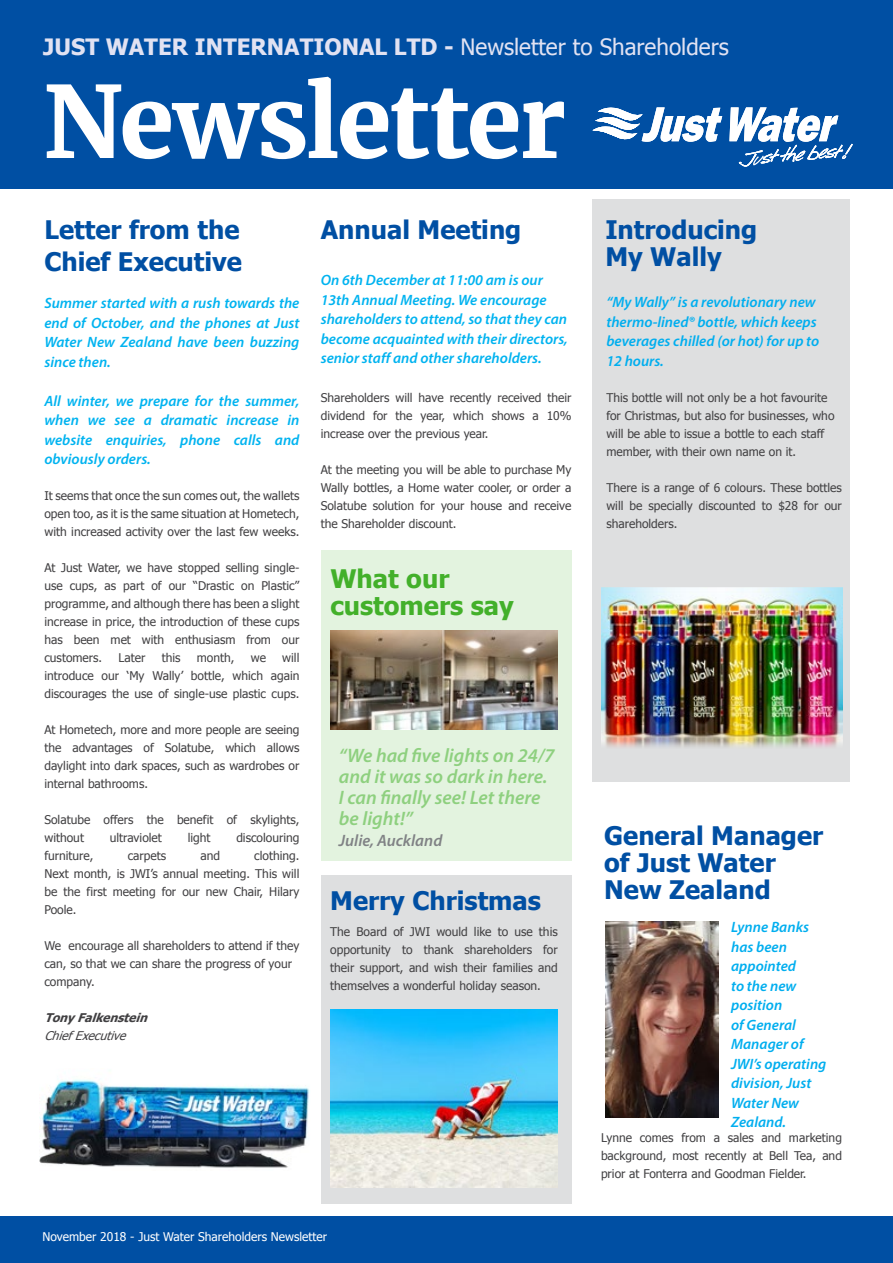
<style>
.page{position:relative;width:893px;height:1263px;background:#fff}
.page>*{position:absolute;margin:0;border:0;box-sizing:border-box;transform-origin:0 0}
.t1{font:700 99px "Merriweather";letter-spacing:-.025em;color:#fff}
.t2{font:700 25.5px/27px "Tahoma";color:#004fa3}
.t3{font:700 25.5px/27px "Tahoma";color:#43b02a}
.t4{font:700 22.5px "Tahoma";color:#e1e2f2}
.t5{font:italic 600 19.5px/21px "Myriad Pro";color:#8ed07f}
.t6{font:italic 600 16.5px "Myriad Pro";color:#808285}
.t7{font:italic 600 15px/19.5px "Myriad Pro";color:#00b3f0;text-align:justify}
.t8{font:italic 600 15px/19.5px "Myriad Pro";color:#00aeef}
.t9{font:12px/18px "Tahoma";color:#414042;text-align:justify}
.t10{font:12px "Tahoma";color:#fff}
.t11{font:italic 700 12px "Tahoma";color:#414042}
.t12{font:italic 12px "Tahoma";color:#414042}
.s1{font-weight:400}
</style>
<div class="page">
<div style="left:0;top:1216px;width:893px;height:47px;background:#004fa3"></div>
<div style="left:592px;top:199px;width:258px;height:582px;background:#dedfe0"></div>
<div style="left:0;top:0;width:893px;height:188px;background:#004fa3"></div>
<div style="left:321px;top:875px;width:250px;height:328px;background:#dedfe0"></div>
<div style="left:321px;top:550px;width:251px;height:310px;background:#e3f3df"></div>
<img style="left:39px;top:1079px;width:271px;height:89px">
<img style="left:606px;top:921px;width:112px;height:196px">
<svg style="left:592px;top:107px;width:130px;height:35px"></svg>
<svg style="left:729px;top:107px;width:124px;height:60px"></svg>
<img style="left:601px;top:588px;width:241px;height:159px">
<img style="left:330px;top:1010px;width:228px;height:177px">
<img style="left:330px;top:630px;width:228px;height:100px">
<h3 class="t4" style="left:43px;top:31px;width:687px">JUST WATER INTERNATIONAL LTD - <span class="s1">Newsletter to Shareholders</span></h3>
<h1 class="t1" style="left:43px;top:61px;width:524px">Newsletter</h1>
<h2 class="t2" style="left:44px;top:213px;width:199px;line-height:31.5px">Letter from the<br>Chief Executive</h2>
<p class="t7" style="left:44px;top:293px;width:257px">Summer started with a rush towards the end of October, and the phones at Just Water New Zealand have been buzzing since then.</p>
<p class="t7" style="left:44px;top:391px;width:257px">All winter, we prepare for the summer, when we see a dramatic increase in website enquiries, phone calls and obviously orders.</p>
<p class="t9" style="left:44px;top:486px;width:257px">It seems that once the sun comes out, the wallets open too, as it is the same situation at Hometech, with increased activity over the last few weeks.</p>
<p class="t9" style="left:44px;top:558px;width:257px">At Just Water, we have stopped selling single&shy;use cups, as part of our “Drastic on Plastic” programme, and although there has been a slight increase in price, the introduction of these cups has been met with enthusiasm from our customers.</p>
<p class="t9" style="left:44px;top:648px;width:257px;text-indent:238px">will introduce our ‘My Wally’ bottle, which again discourages the use of single-use plastic cups.</p>
<p class="t9" style="left:44px;top:720px;width:257px">At Hometech, more and more people are seeing the advantages of Solatube, which allows daylight into dark spaces, such as wardrobes or internal bathrooms.</p>
<p class="t9" style="left:44px;top:810px;width:257px">Solatube offers the benefit of skylights, without</p>
<p class="t9" style="left:119px;top:648px;width:28px">Later</p>
<p class="t9" style="left:162px;top:648px;width:20px">this</p>
<p class="t9" style="left:197px;top:648px;width:39px">month,</p>
<p class="t9" style="left:251px;top:648px;width:17px">we</p>
<p class="t9" style="left:110px;top:828px;width:54px">ultraviolet</p>
<p class="t9" style="left:188px;top:828px;width:24px">light</p>
<p class="t9" style="left:236px;top:828px;width:65px">discolouring</p>
<p class="t9" style="left:44px;top:846px;width:51px">furniture,</p>
<p class="t9" style="left:128px;top:846px;width:40px">carpets</p>
<p class="t9" style="left:200px;top:846px;width:21px">and</p>
<p class="t9" style="left:44px;top:846px;width:257px;text-indent:210px">clothing.<br>Next month, is JWI’s annual meeting. This will be the first meeting for our new Chair, Hilary Poole.</p>
<p class="t9" style="left:44px;top:936px;width:257px;text-align:left">We encourage all shareholders to attend if they can, so that we can share the progress of your company.</p>
<p class="t11" style="left:44px;top:1009px;width:109px">Tony Falkenstein</p>
<p class="t12" style="left:44px;top:1028px;width:87px">ChiefExecutive</p>
<h2 class="t2" style="left:321px;top:215px;width:202px">Annual Meeting</h2>
<p class="t7" style="left:321px;top:270px;width:249px;text-align:left">On 6th December at 11:00 am is our 13th Annual Meeting. We encourage shareholders to attend, so that they can become acquainted with their directors, senior staff and other shareholders.</p>
<p class="t9" style="left:321px;top:388px;width:252px">Shareholders will have recently received their dividend for the year, which shows a 10% increase over the previous year.</p>
<p class="t9" style="left:321px;top:460px;width:252px">At the meeting you will be able to purchase My Wally bottles, a Home water cooler, or order a Solatube solution for your house and receive the Shareholder discount.</p>
<h2 class="t3" style="left:330px;top:563px;width:185px">What our customers say</h2>
<h3 class="t5" style="left:339px;top:744px;width:217px">“We had five lights on 24/7 and it was so dark in here.<br>I can finally see! Let there be light!”</h3>
<h3 class="t6" style="left:339px;top:830px;width:105px">Julie, Auckland</h3>
<h2 class="t2" style="left:330px;top:886px;width:212px">Merry Christmas</h2>
<p class="t9" style="left:330px;top:922px;width:229px">The Board of JWI would like to use this opportunity to thank shareholders for their support, and wish their families and themselves a wonderful holiday season.</p>
<p class="t10" style="left:43px;top:1229px;width:286px">November 2018 - Just Water Shareholders Newsletter</p>
<h2 class="t2" style="left:605px;top:215px;width:153px">Introducing<br>My Wally</h2>
<p class="t8" style="left:606px;top:292px;width:214px">“My Wally” is a revolutionary new thermo-lined® bottle, which keeps beverages chilled (or hot) for up to<br>12 hours.</p>
<p class="t9" style="left:606px;top:388px;width:230px;text-align:left">This bottle will not only be a hot favourite for Christmas, but also for businesses, who will be able to issue a bottle to each staff member, with their own name on it.</p>
<p class="t9" style="left:606px;top:478px;width:237px">There is a range of 6 colours. These bottles will be specially discounted to $28 for our shareholders.</p>
<h2 class="t2" style="left:604px;top:820px;width:221px">General Manager of Just Water<br>New Zealand</h2>
<p class="t8" style="left:731px;top:917px;width:97px">Lynne Banks has been appointed<br>to the new position<br>of General<br>Manager of<br>JWI’s operating division, Just<br>Water New<br>Zealand.</p>
<p class="t9" style="left:601px;top:1128px;width:242px">Lynne comes from a sales and marketing background, most recently at Bell Tea, and prior at Fonterra and Goodman Fielder.</p>
</div>
